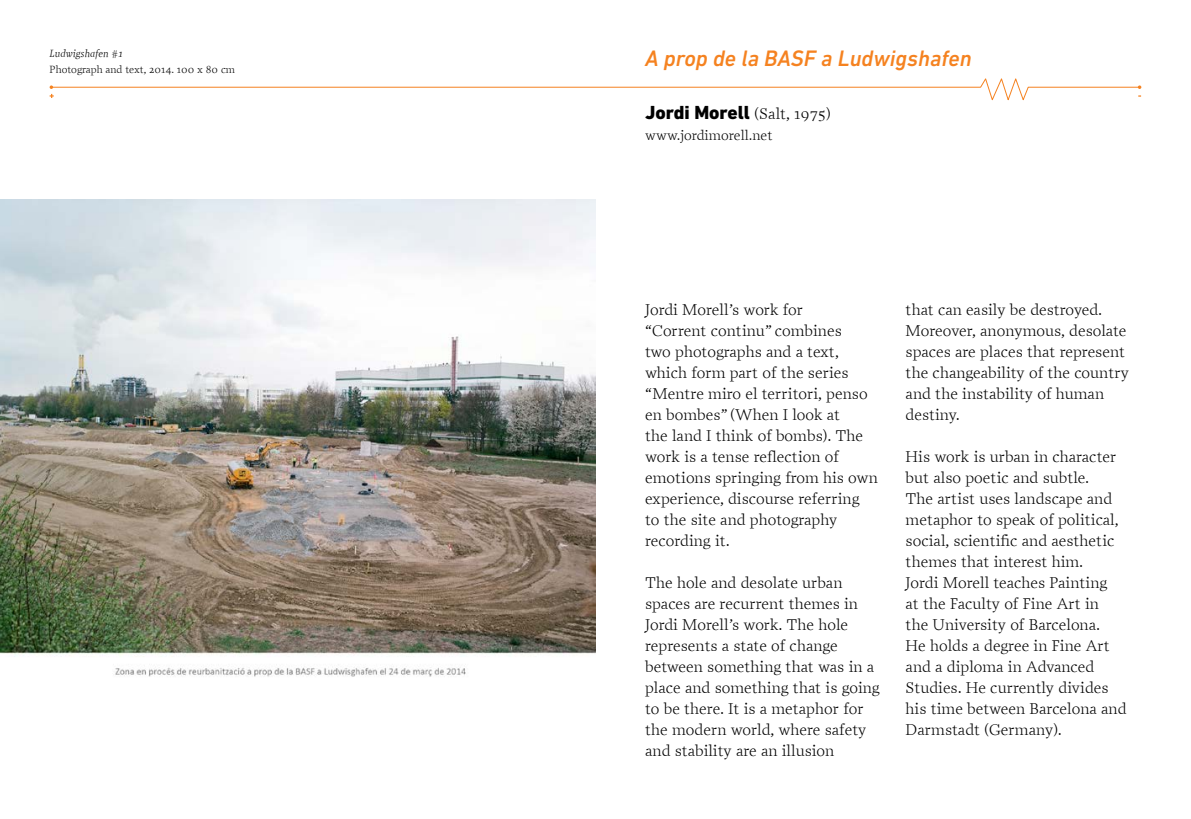
<style>
.page{position:relative;width:1191px;height:819px;background:#fff}
.page>*{position:absolute;margin:0;border:0;box-sizing:border-box;transform-origin:0 0}
.t1{font:italic 500 22.75px "DIN Next LT Pro";color:#f58220}
.t2{font:800 19.25px "DIN Next LT Pro";color:#000}
.t3{font:300 15.75px/21px "Prensa";color:#000}
.t4{font:300 14px "Prensa";color:#000}
.t5{font:300 10.5px "Prensa";color:#000}
.t6{font:italic 300 10.5px "Prensa";color:#000}
.s1{font-family:"Prensa";font-weight:300;font-size:15.75px}
</style>
<div class="page">
<img style="left:0;top:200px;width:595px;height:477px">
<svg style="left:50px;top:78px;width:1091px;height:23px"></svg>
<p class="t6" style="left:50px;top:47px;width:75px">Ludwigshafen #1</p>
<p class="t5" style="left:50px;top:63px;width:187px">Photograph and text, 2014. 100 x 80 cm</p>
<h1 class="t1" style="left:645px;top:45px;width:328px">A prop de la BASF a Ludwigshafen</h1>
<p class="t2" style="left:645px;top:101px;width:187px">Jordi Morell <span class="s1">(Salt, 1975)</span></p>
<p class="t4" style="left:645px;top:127px;width:129px">www.jordimorell.net</p>
<p class="t3" style="left:645px;top:299px;width:234px">Jordi Morell’s work for<br>“Corrent continu” combines<br>two photographs and a text, which form part of the series “Mentre miro el territori, penso en bombes” (When I look at<br>the land I think of bombs). The work is a tense reflection of emotions springing from his own experience, discourse referring to the site and photography recording it.</p>
<p class="t3" style="left:645px;top:572px;width:236px">The hole and desolate urban spaces are recurrent themes in<br>Jordi Morell’s work. The hole represents a state of change between something that was in a place and something that is going to be there. It is a metaphor for the modern world, where safety and stability are an illusion</p>
<p class="t3" style="left:905px;top:299px;width:225px">that can easily be destroyed.<br>Moreover, anonymous, desolate spaces are places that represent the changeability of the country and the instability of human destiny.</p>
<p class="t3" style="left:905px;top:446px;width:222px">His work is urban in character but also poetic and subtle.<br>The artist uses landscape and metaphor to speak of political, social, scientific and aesthetic themes that interest him.<br>Jordi Morell teaches Painting<br>at the Faculty of Fine Art in<br>the University of Barcelona.<br>He holds a degree in Fine Art and a diploma in Advanced<br>Studies. He currently divides his time between Barcelona and<br>Darmstadt (Germany).</p>
</div>
